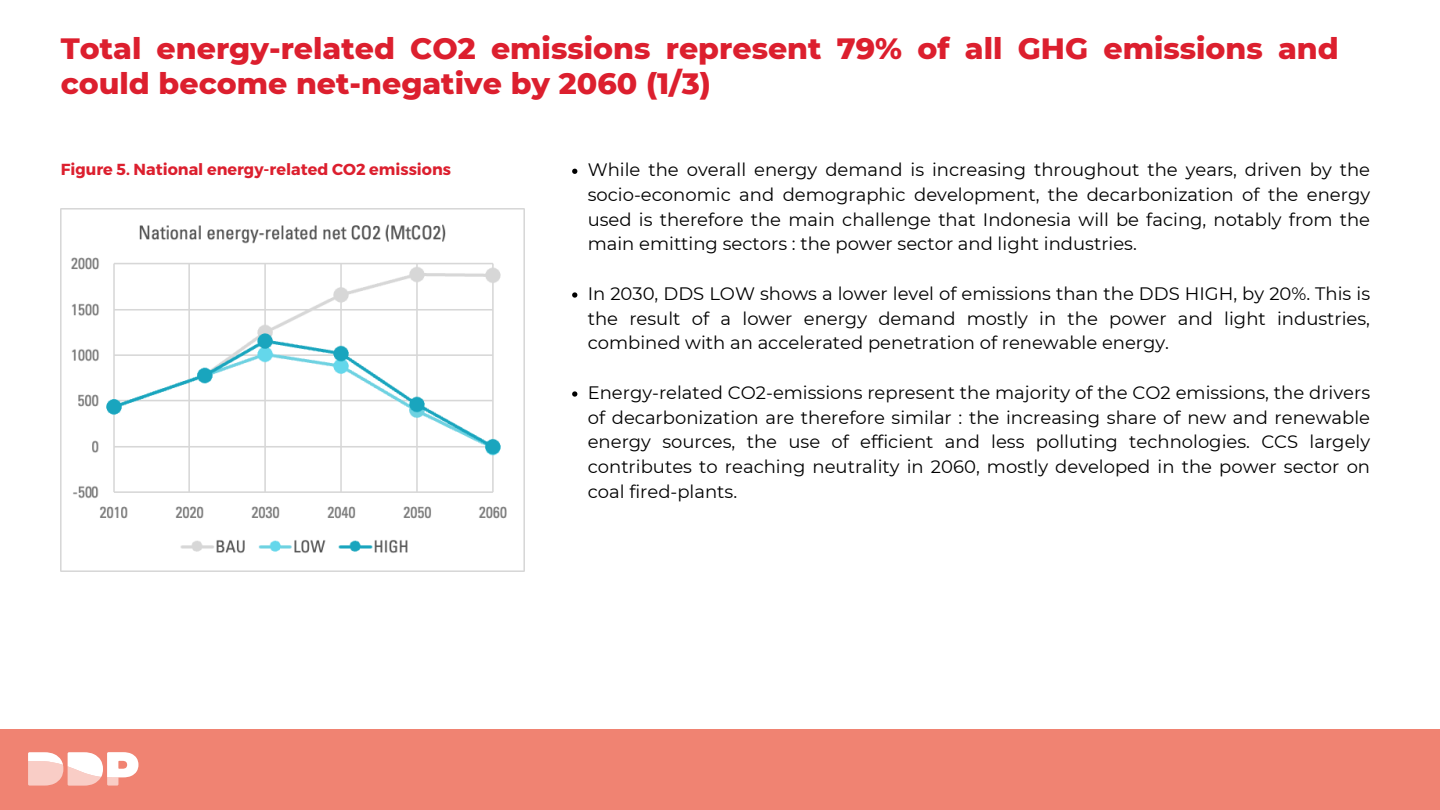
<style>
.page{position:relative;width:1440px;height:810px;background:#fff}
.page>*{position:absolute;margin:0;border:0;box-sizing:border-box;transform-origin:0 0}
.t1{font:800 30px/35.2px "Montserrat";color:#dc1f2e}
.t2{font:18px/24.8px "Montserrat";color:#000;text-align:justify}
.t3{font:700 16px "Montserrat";color:#dc1f2e}
</style>
<div class="page">
<div style="left:0;top:729px;width:1440px;height:81px;background:#f08372"></div>
<svg style="left:28px;top:752px;width:110px;height:34px"></svg>
<img style="left:61px;top:209px;width:463px;height:363px">
<svg style="left:572px;top:169px;width:5px;height:5px"></svg>
<svg style="left:572px;top:292px;width:5px;height:6px"></svg>
<svg style="left:572px;top:391px;width:5px;height:6px"></svg>
<p class="t1" style="left:61px;top:30px;width:1279px">Total energy-related CO2 emissions represent 79% of all GHG emissions and could become net-negative by 2060 (1/3)</p>
<p class="t3" style="left:61px;top:159px;width:392px">Figure 5. National energy-related CO2 emissions</p>
<p class="t2" style="left:588px;top:157px;width:784px">While the overall energy demand is increasing throughout the years, driven by the socio-economic and demographic development, the decarbonization of the energy used is therefore the main challenge that Indonesia will be facing, notably from the main emitting sectors : the power sector and light industries.</p>
<p class="t2" style="left:588px;top:281px;width:784px">In 2030, DDS LOW shows a lower level of emissions than the DDS HIGH, by 20%. This is the result of a lower energy demand mostly in the power and light industries, combined with an accelerated penetration of renewable energy.</p>
<p class="t2" style="left:588px;top:380px;width:784px">Energy-related CO2-emissions represent the majority of the CO2 emissions, the drivers of decarbonization are therefore similar : the increasing share of new and renewable energy sources, the use of efficient and less polluting technologies. CCS largely contributes to reaching neutrality in 2060, mostly developed in the power sector on coal fired-plants.</p>
</div>
